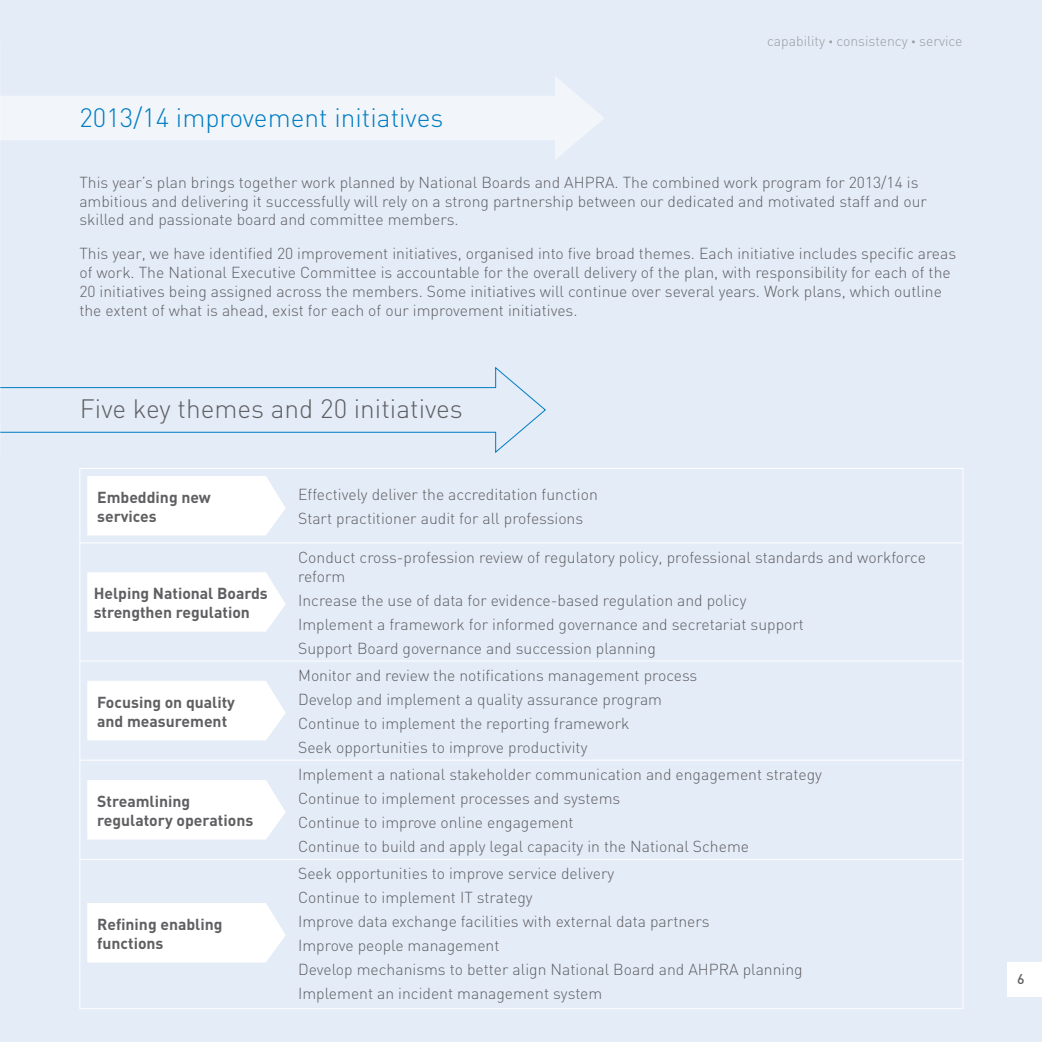
<style>
.page{position:relative;width:1042px;height:1042px;background:#e4ecf7}
.page>*{position:absolute;margin:0;border:0;box-sizing:border-box;transform-origin:0 0}
.t1{font:300 26.25px "DIN";color:#007cc2}
.t2{font:300 26.25px "DIN";color:#5f5f62}
.t3{font:300 15.75px/23.8px "DIN";color:#5f5f62}
.t4{font:700 15.75px/18.9px "DIN";color:#5f5f62}
.t5{font:300 14px "DIN";color:#9b9ca0}
.t6{font:500 14px "DIN";color:#5f5f62}
.s1{font-weight:900}
</style>
<div class="page">
<div style="left:1007px;top:962px;width:35px;height:35px;background:#fff"></div>
<svg style="left:0;top:77px;width:604px;height:82px;fill:#f2f6fb"></svg>
<svg style="left:0;top:367px;width:546px;height:86px"></svg>
<hr style="left:79px;top:542px;width:219px;height:1px;background:#fff">
<hr style="left:298px;top:542px;width:665px;height:1px;background:#fff">
<hr style="left:79px;top:660px;width:219px;height:1px;background:#fff">
<hr style="left:298px;top:660px;width:665px;height:1px;background:#fff">
<hr style="left:79px;top:760px;width:219px;height:1px;background:#fff">
<hr style="left:298px;top:760px;width:665px;height:1px;background:#fff">
<hr style="left:79px;top:859px;width:219px;height:1px;background:#fff">
<hr style="left:298px;top:859px;width:665px;height:1px;background:#fff">
<hr style="left:79px;top:468px;width:219px;height:1px;background:#fff">
<hr style="left:79px;top:469px;width:1px;height:73px;background:#fff">
<hr style="left:298px;top:468px;width:665px;height:1px;background:#fff">
<hr style="left:962px;top:469px;width:1px;height:73px;background:#fff">
<hr style="left:79px;top:543px;width:1px;height:117px;background:#fff">
<hr style="left:962px;top:543px;width:1px;height:117px;background:#fff">
<hr style="left:79px;top:661px;width:1px;height:99px;background:#fff">
<hr style="left:962px;top:661px;width:1px;height:99px;background:#fff">
<hr style="left:79px;top:760px;width:1px;height:99px;background:#fff">
<hr style="left:962px;top:760px;width:1px;height:99px;background:#fff">
<hr style="left:79px;top:860px;width:1px;height:148px;background:#fff">
<hr style="left:962px;top:860px;width:1px;height:148px;background:#fff">
<hr style="left:79px;top:1008px;width:219px;height:1px;background:#fff">
<hr style="left:298px;top:1008px;width:665px;height:1px;background:#fff">
<div style="left:87px;top:476px;width:199px;height:59px;background:#fff"></div>
<div style="left:87px;top:572px;width:199px;height:60px;background:#fff"></div>
<div style="left:87px;top:681px;width:199px;height:59px;background:#fff"></div>
<div style="left:87px;top:780px;width:199px;height:59px;background:#fff"></div>
<div style="left:87px;top:903px;width:199px;height:59px;background:#fff"></div>
<h1 class="t1" style="left:79px;top:101px;width:365px">2013/14 improvement initiatives</h1>
<p class="t5" style="left:767px;top:33px;width:197px">capability <span class="s1">·</span> consistency <span class="s1">·</span> service</p>
<p class="t3" style="left:79px;top:172px;width:849px;line-height:18.9px">This year’s plan brings together work planned by National Boards and AHPRA. The combined work program for 2013/14 is ambitious and delivering it successfully will rely on a strong partnership between our dedicated and motivated staff and our skilled and passionate board and committee members.</p>
<p class="t3" style="left:79px;top:244px;width:878px;line-height:18.9px">This year, we have identified 20 improvement initiatives, organised into five broad themes. Each initiative includes specific areas of work. The National Executive Committee is accountable for the overall delivery of the plan, with responsibility for each of the 20 initiatives being assigned across the members. Some initiatives will continue over several years. Work plans, which outline the extent of what is ahead, exist for each of our improvement initiatives.</p>
<h1 class="t2" style="left:80px;top:392px;width:384px">Five key themes and 20 initiatives</h1>
<p class="t4" style="left:97px;top:487px;width:115px">Embedding new services</p>
<p class="t3" style="left:298px;top:482px;width:301px">Effectively deliver the accreditation function<br>Start practitioner audit for all professions</p>
<p class="t4" style="left:94px;top:583px;width:176px">Helping National Boards strengthen regulation</p>
<p class="t4" style="left:97px;top:692px;width:139px">Focusing on quality and measurement</p>
<p class="t4" style="left:97px;top:791px;width:158px">Streamlining regulatory operations</p>
<p class="t4" style="left:97px;top:914px;width:127px">Refining enabling functions</p>
<p class="t3" style="left:298px;top:548px;width:629px;line-height:18.9px">Conduct cross-profession review of regulatory policy, professional standards and workforce reform</p>
<p class="t3" style="left:298px;top:588px;width:507px">Increase the use of data for evidence-based regulation and policy<br>Implement a framework for informed governance and secretariat support<br>Support Board governance and succession planning</p>
<p class="t3" style="left:298px;top:663px;width:401px">Monitor and review the notifications management process Develop and implement a quality assurance program Continue to implement the reporting framework<br>Seek opportunities to improve productivity</p>
<p class="t3" style="left:298px;top:762px;width:525px">Implement a national stakeholder communication and engagement strategy Continue to implement processes and systems<br>Continue to improve online engagement<br>Continue to build and apply legal capacity in the National Scheme</p>
<p class="t3" style="left:298px;top:862px;width:506px">Seek opportunities to improve service delivery<br>Continue to implement IT strategy<br>Improve data exchange facilities with external data partners<br>Improve people management<br>Develop mechanisms to better align National Board and AHPRA planning Implement an incident management system</p>
<p class="t6" style="left:1017px;top:970px;width:9px">6</p>
</div>
